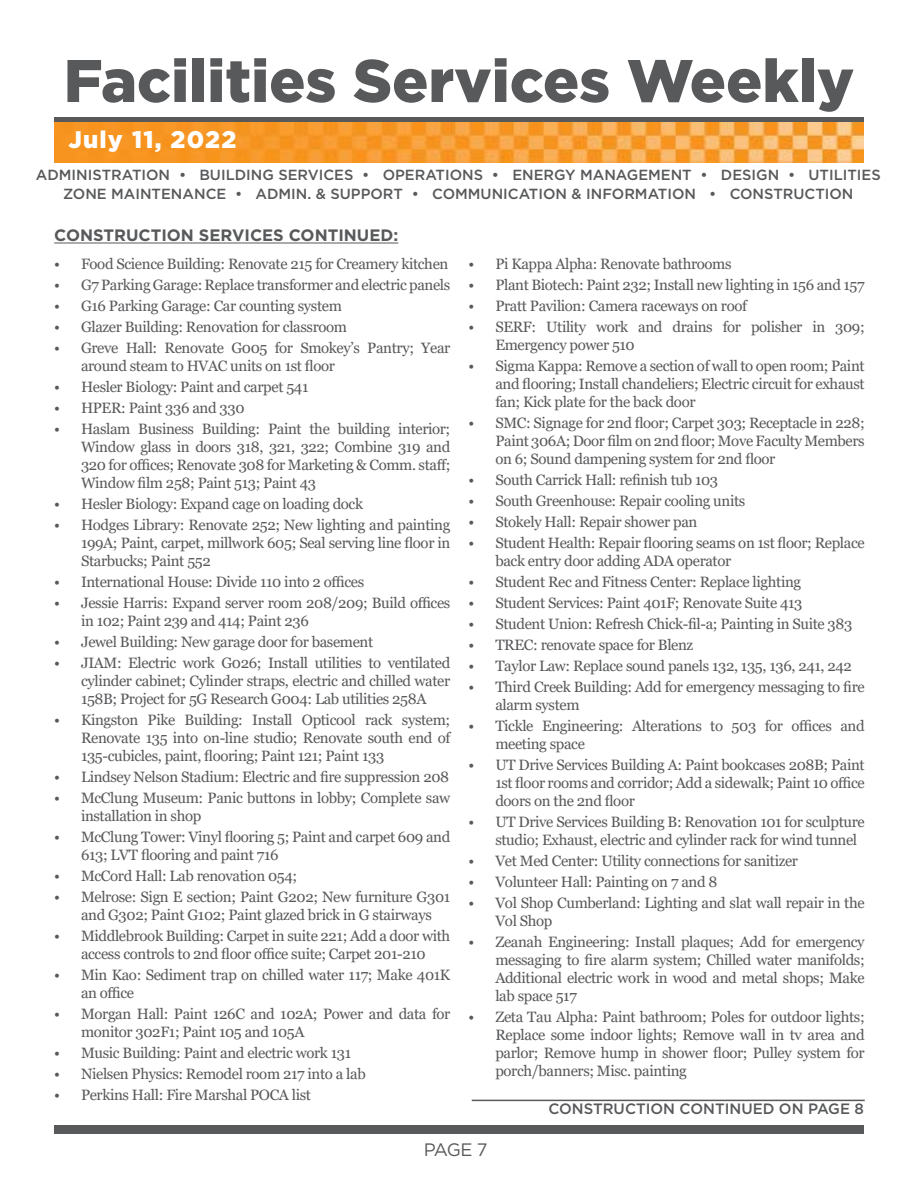
<style>
.page{position:relative;width:918px;height:1188px;background:#fff}
.page>*{position:absolute;margin:0;border:0;box-sizing:border-box;transform-origin:0 0}
.t1{font:900 60px "Gotham";color:#58595b}
.t2{font:900 24px "Gotham";letter-spacing:.05em;color:#fff}
.t3{font:18px "Gotham";color:#58595b}
.t4{font:700 16.5px "Gotham";color:#58595b}
.t5{font:15px/18px "Georgia";letter-spacing:-.025em;color:#58595b}
.t6{font:500 15px "Gotham";color:#58595b}
.t7{font:500 14.7px/19.4px "Gotham";color:#58595b;text-align:center}
</style>
<div class="page">
<div style="left:54px;top:1125px;width:810px;height:9px;background:#58595b"></div>
<div style="left:54px;top:117px;width:810px;height:6px;background:#58595b"></div>
<img style="left:54px;top:122px;width:810px;height:40px">
<hr style="left:54px;top:243px;width:344px;height:1px;background:#58595b">
<hr style="left:472px;top:1100px;width:393px;height:1px;background:#58595b">
<h1 class="t1" style="left:64px;top:39px;width:792px">Facilities Services Weekly</h1>
<h2 class="t2" style="left:68px;top:123px;width:169px">July 11, 2022</h2>
<p class="t7" style="left:36px;top:165px;width:846px">ADMINISTRATION • BUILDING SERVICES • OPERATIONS • ENERGY MANAGEMENT • DESIGN • UTILITIES<br>ZONE MAINTENANCE • ADMIN. &amp; SUPPORT • COMMUNICATION &amp; INFORMATION • CONSTRUCTION</p>
<p class="t4" style="left:54px;top:225px;width:346px">CONSTRUCTION SERVICES CONTINUED:</p>
<p class="t5" style="left:54px;top:255px;width:396px">• Food Science Building: Renovate 215 for Creamery kitchen</p>
<p class="t5" style="left:54px;top:276px;width:398px">• G7 Parking Garage: Replace transformer and electric panels</p>
<p class="t5" style="left:54px;top:297px;width:289px">• G16 Parking Garage: Car counting system</p>
<p class="t5" style="left:54px;top:318px;width:295px">• Glazer Building: Renovation for classroom</p>
<p class="t5" style="left:81px;top:339px;width:371px;text-indent:-27px">• Greve Hall: Renovate G005 for Smokey’s Pantry; Year around steam to HVAC units on 1st floor</p>
<p class="t5" style="left:54px;top:378px;width:256px">• Hesler Biology: Paint and carpet 541</p>
<p class="t5" style="left:54px;top:399px;width:192px">• HPER: Paint 336 and 330</p>
<p class="t5" style="left:81px;top:420px;width:371px;text-align:justify;text-indent:-27px">• Haslam Business Building: Paint the building interior; Window glass in doors 318, 321, 322; Combine 319 and 320 for offices; Renovate 308 for Marketing &amp; Comm. staff; Window film 258; Paint 513; Paint 43</p>
<p class="t5" style="left:54px;top:495px;width:311px">• Hesler Biology: Expand cage on loading dock</p>
<p class="t5" style="left:81px;top:516px;width:371px;text-align:justify;text-indent:-27px">• Hodges Library: Renovate 252; New lighting and painting 199A; Paint, carpet, millwork 605; Seal serving line floor in Starbucks; Paint 552</p>
<p class="t5" style="left:54px;top:573px;width:312px">• International House: Divide 110 into 2 offices</p>
<p class="t5" style="left:81px;top:594px;width:371px;text-indent:-27px">• Jessie Harris: Expand server room 208/209; Build offices in 102; Paint 239 and 414; Paint 236</p>
<p class="t5" style="left:54px;top:633px;width:321px">• Jewel Building: New garage door for basement</p>
<p class="t5" style="left:81px;top:654px;width:371px;text-align:justify;text-indent:-27px">• JIAM: Electric work G026; Install utilities to ventilated cylinder cabinet; Cylinder straps, electric and chilled water 158B; Project for 5G Research G004: Lab utilities 258A</p>
<p class="t5" style="left:81px;top:711px;width:371px;text-align:justify;text-indent:-27px">• Kingston Pike Building: Install Opticool rack system; Renovate 135 into on-line studio; Renovate south end of 135-cubicles, paint, flooring; Paint 121; Paint 133</p>
<p class="t5" style="left:54px;top:768px;width:397px">• Lindsey Nelson Stadium: Electric and fire suppression 208</p>
<p class="t5" style="left:81px;top:789px;width:371px;text-indent:-27px">• McClung Museum: Panic buttons in lobby; Complete saw installation in shop</p>
<p class="t5" style="left:81px;top:828px;width:371px;text-indent:-27px">• McClung Tower: Vinyl flooring 5; Paint and carpet 609 and<br>613; LVT flooring and paint 716</p>
<p class="t5" style="left:54px;top:867px;width:245px">• McCord Hall: Lab renovation 054;</p>
<p class="t5" style="left:54px;top:888px;width:398px;text-align:center">• Melrose: Sign E section; Paint G202; New furniture G301 and G302; Paint G102; Paint glazed brick in G stairways</p>
<p class="t5" style="left:54px;top:927px;width:398px;text-align:center">• Middlebrook Building: Carpet in suite 221; Add a door with access controls to 2nd floor office suite; Carpet 201-210</p>
<p class="t5" style="left:81px;top:966px;width:371px;text-indent:-27px">• Min Kao: Sediment trap on chilled water 117; Make 401K an office</p>
<p class="t5" style="left:81px;top:1005px;width:371px;text-indent:-27px">• Morgan Hall: Paint 126C and 102A; Power and data for monitor 302F1; Paint 105 and 105A</p>
<p class="t5" style="left:54px;top:1044px;width:299px">• Music Building: Paint and electric work 131</p>
<p class="t5" style="left:54px;top:1065px;width:313px">• Nielsen Physics: Remodel room 217 into a lab</p>
<p class="t5" style="left:54px;top:1086px;width:259px">• Perkins Hall: Fire Marshal POCA list</p>
<p class="t5" style="left:468px;top:255px;width:265px">• Pi Kappa Alpha: Renovate bathrooms</p>
<p class="t5" style="left:468px;top:276px;width:398px">• Plant Biotech: Paint 232; Install new lighting in 156 and 157</p>
<p class="t5" style="left:468px;top:297px;width:280px">• Pratt Pavilion: Camera raceways on roof</p>
<p class="t5" style="left:495px;top:318px;width:371px;text-indent:-27px">• SERF: Utility work and drains for polisher in 309;<br>Emergency power 510</p>
<p class="t5" style="left:495px;top:357px;width:371px;text-align:justify;text-indent:-27px">• Sigma Kappa: Remove a section of wall to open room; Paint and flooring; Install chandeliers; Electric circuit for exhaust fan; Kick plate for the back door</p>
<p class="t5" style="left:495px;top:414px;width:371px;text-align:justify;text-indent:-27px">• SMC: Signage for 2nd floor; Carpet 303; Receptacle in 228; Paint 306A; Door film on 2nd floor; Move Faculty Members on 6; Sound dampening system for 2nd floor</p>
<p class="t5" style="left:468px;top:471px;width:251px">• South Carrick Hall: refinish tub 103</p>
<p class="t5" style="left:468px;top:492px;width:278px">• South Greenhouse: Repair cooling units</p>
<p class="t5" style="left:468px;top:513px;width:231px">• Stokely Hall: Repair shower pan</p>
<p class="t5" style="left:495px;top:534px;width:371px;text-indent:-27px">• Student Health: Repair flooring seams on 1st floor; Replace back entry door adding ADA operator</p>
<p class="t5" style="left:468px;top:573px;width:334px">• Student Rec and Fitness Center: Replace lighting</p>
<p class="t5" style="left:468px;top:594px;width:336px">• Student Services: Paint 401F; Renovate Suite 413</p>
<p class="t5" style="left:468px;top:615px;width:386px">• Student Union: Refresh Chick-fil-a; Painting in Suite 383</p>
<p class="t5" style="left:468px;top:636px;width:226px">• TREC: renovate space for Blenz</p>
<p class="t5" style="left:468px;top:657px;width:385px">• Taylor Law: Replace sound panels 132, 135, 136, 241, 242</p>
<p class="t5" style="left:495px;top:678px;width:371px;text-indent:-27px">• Third Creek Building: Add for emergency messaging to fire alarm system</p>
<p class="t5" style="left:495px;top:717px;width:371px;text-indent:-27px">• Tickle Engineering: Alterations to 503 for offices and meeting space</p>
<p class="t5" style="left:495px;top:756px;width:371px;text-align:justify;text-indent:-27px">• UT Drive Services Building A: Paint bookcases 208B; Paint 1st floor rooms and corridor; Add a sidewalk; Paint 10 office doors on the 2nd floor</p>
<p class="t5" style="left:495px;top:813px;width:371px;text-indent:-27px">• UT Drive Services Building B: Renovation 101 for sculpture studio; Exhaust, electric and cylinder rack for wind tunnel</p>
<p class="t5" style="left:468px;top:852px;width:331px">• Vet Med Center: Utility connections for sanitizer</p>
<p class="t5" style="left:468px;top:873px;width:251px">• Volunteer Hall: Painting on 7 and 8</p>
<p class="t5" style="left:495px;top:894px;width:371px;text-indent:-27px">• Vol Shop Cumberland: Lighting and slat wall repair in the<br>Vol Shop</p>
<p class="t5" style="left:495px;top:933px;width:371px;text-align:justify;text-indent:-27px">• Zeanah Engineering: Install plaques; Add for emergency messaging to fire alarm system; Chilled water manifolds; Additional electric work in wood and metal shops; Make lab space 517</p>
<p class="t5" style="left:495px;top:1008px;width:371px;text-align:justify;text-indent:-27px">• Zeta Tau Alpha: Paint bathroom; Poles for outdoor lights; Replace some indoor lights; Remove wall in tv area and parlor; Remove hump in shower floor; Pulley system for porch/banners; Misc. painting</p>
<p class="t6" style="left:548px;top:1099px;width:317px">CONSTRUCTION CONTINUED ON PAGE 8</p>
<p class="t3" style="left:424px;top:1138px;width:65px">PAGE 7</p>
</div>
